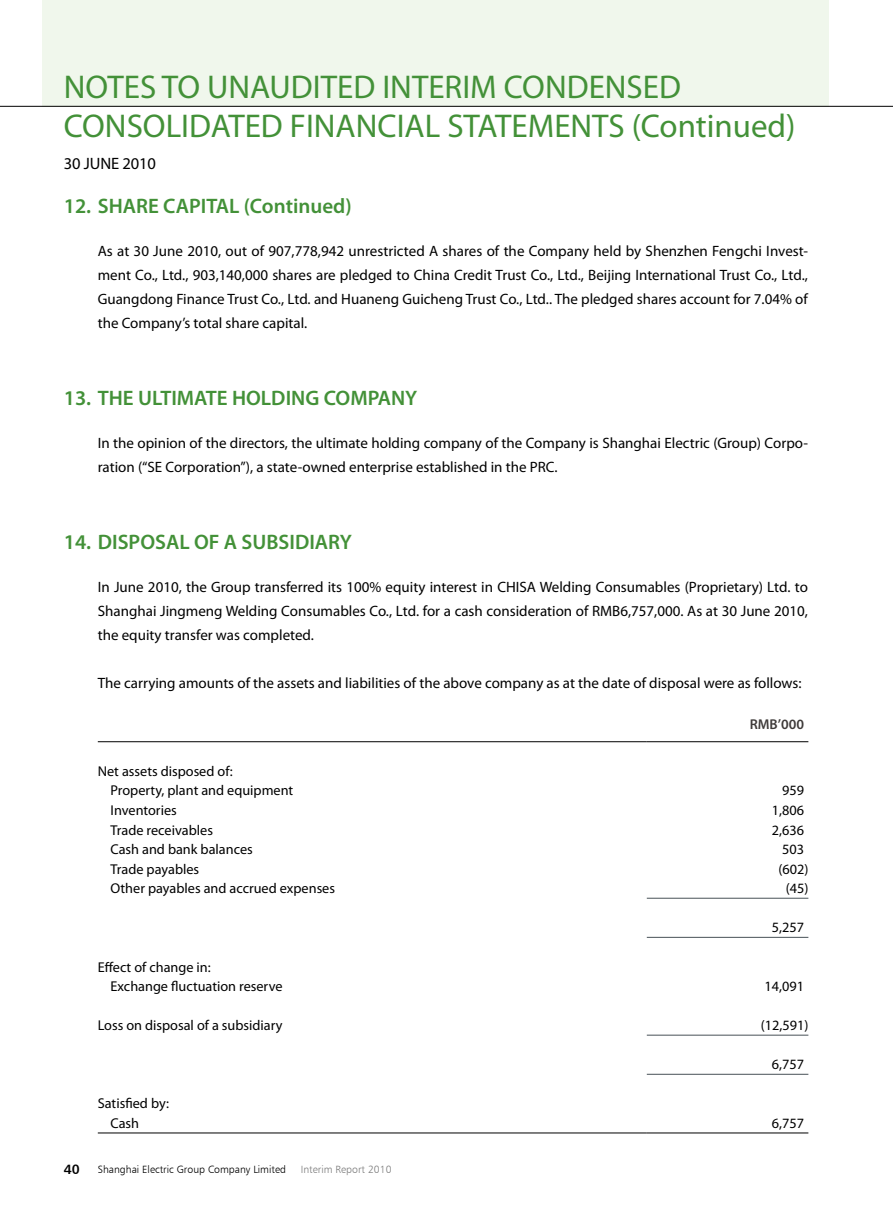
<style>
.page{position:relative;width:893px;height:1212px;background:#fff}
.page>*{position:absolute;margin:0;border:0;box-sizing:border-box;transform-origin:0 0}
.t1{font:33px/39.6px "Myriad Pro";color:#439138}
.t2{font:600 21px "Myriad Pro";color:#439138}
.t3{font:16.5px "Myriad Pro";letter-spacing:-.01em;color:#000}
.t4{font:15px/24px "Myriad Pro";color:#000;text-align:justify}
.t5{font:14.25px/19.5px "Myriad Pro";color:#000}
.t6{font:600 14.25px "Myriad Pro";color:#3f3b3a}
.t7{font:13.5px "Humanist 777 BT Bold B";color:#000}
.t8{font:10.5px "Humanist 777 BT Light B";color:#000}
.t9{font:10.5px "Humanist 777 BT Light B";color:#7d7d7d}
</style>
<div class="page">
<div style="left:43px;top:0;width:786px;height:106px;background:#f0f7ec"></div>
<hr style="left:0;top:106px;width:893px;height:1px;background:#000">
<hr style="left:98px;top:741px;width:549px;height:1px;background:#000">
<hr style="left:647px;top:741px;width:161px;height:1px;background:#000">
<hr style="left:98px;top:1132px;width:549px;height:1px;background:#000">
<hr style="left:647px;top:1132px;width:161px;height:1px;background:#000">
<hr style="left:647px;top:898px;width:161px;height:1px;background:#485157">
<hr style="left:647px;top:937px;width:161px;height:1px;background:#485157">
<hr style="left:647px;top:1035px;width:161px;height:1px;background:#485157">
<hr style="left:647px;top:1074px;width:161px;height:1px;background:#485157">
<h1 class="t1" style="left:64px;top:66px;width:733px">NOTES TO UNAUDITED INTERIM CONDENSED<br>CONSOLIDATED FINANCIAL STATEMENTS (Continued)</h1>
<p class="t3" style="left:64px;top:154px;width:94px">30 JUNE 2010</p>
<h2 class="t2" style="left:64px;top:193px;width:289px">12. SHARE CAPITAL (Continued)</h2>
<p class="t4" style="left:98px;top:239px;width:712px">As at 30 June 2010, out of 907,778,942 unrestricted A shares of the Company held by Shenzhen Fengchi Invest&shy;ment Co., Ltd., 903,140,000 shares are pledged to China Credit Trust Co., Ltd., Beijing International Trust Co., Ltd., Guangdong Finance Trust Co., Ltd. and Huaneng Guicheng Trust Co., Ltd.. The pledged shares account for 7.04% of the Company’s total share capital.</p>
<h2 class="t2" style="left:64px;top:385px;width:355px">13. THE ULTIMATE HOLDING COMPANY</h2>
<p class="t4" style="left:98px;top:431px;width:712px">In the opinion of the directors, the ultimate holding company of the Company is Shanghai Electric (Group) Corpo&shy;ration (“SE Corporation”), a state-owned enterprise established in the PRC.</p>
<h2 class="t2" style="left:64px;top:529px;width:290px">14. DISPOSAL OF A SUBSIDIARY</h2>
<p class="t4" style="left:98px;top:575px;width:712px">In June 2010, the Group transferred its 100% equity interest in CHISA Welding Consumables (Proprietary) Ltd. to Shanghai Jingmeng Welding Consumables Co., Ltd. for a cash consideration of RMB6,757,000. As at 30 June 2010, the equity transfer was completed.</p>
<p class="t4" style="left:98px;top:671px;width:705px">The carrying amounts of the assets and liabilities of the above company as at the date of disposal were as follows:</p>
<p class="t6" style="left:750px;top:715px;width:56px">RMB’000</p>
<p class="t5" style="left:111px;top:761px;width:184px;text-indent:-13px">Net assets disposed of:<br>Property, plant and equipment</p>
<p class="t5" style="left:782px;top:781px;width:23px">959</p>
<p class="t5" style="left:111px;top:800px;width:68px">Inventories</p>
<p class="t5" style="left:772px;top:800px;width:34px">1,806</p>
<p class="t5" style="left:111px;top:820px;width:104px">Trade receivables</p>
<p class="t5" style="left:772px;top:820px;width:34px">2,636</p>
<p class="t5" style="left:111px;top:839px;width:144px">Cash and bank balances</p>
<p class="t5" style="left:782px;top:839px;width:23px">503</p>
<p class="t5" style="left:111px;top:859px;width:90px">Trade payables</p>
<p class="t5" style="left:778px;top:859px;width:32px">(602)</p>
<p class="t5" style="left:111px;top:878px;width:226px">Other payables and accrued expenses</p>
<p class="t5" style="left:786px;top:878px;width:24px">(45)</p>
<p class="t5" style="left:772px;top:917px;width:34px">5,257</p>
<p class="t5" style="left:111px;top:957px;width:173px;text-indent:-13px">Effect of change in:<br>Exchange fluctuation reserve</p>
<p class="t5" style="left:765px;top:976px;width:41px">14,091</p>
<p class="t5" style="left:98px;top:1015px;width:186px">Loss on disposal of a subsidiary</p>
<p class="t5" style="left:761px;top:1015px;width:49px">(12,591)</p>
<p class="t5" style="left:772px;top:1054px;width:34px">6,757</p>
<p class="t5" style="left:111px;top:1094px;width:60px;text-indent:-13px">Satisfied by:<br>Cash</p>
<p class="t5" style="left:772px;top:1113px;width:34px">6,757</p>
<p class="t7" style="left:64px;top:1161px;width:18px">40</p>
<p class="t8" style="left:98px;top:1163px;width:190px">Shanghai Electric Group Company Limited</p>
<p class="t9" style="left:301px;top:1163px;width:92px">Interim Report 2010</p>
</div>
